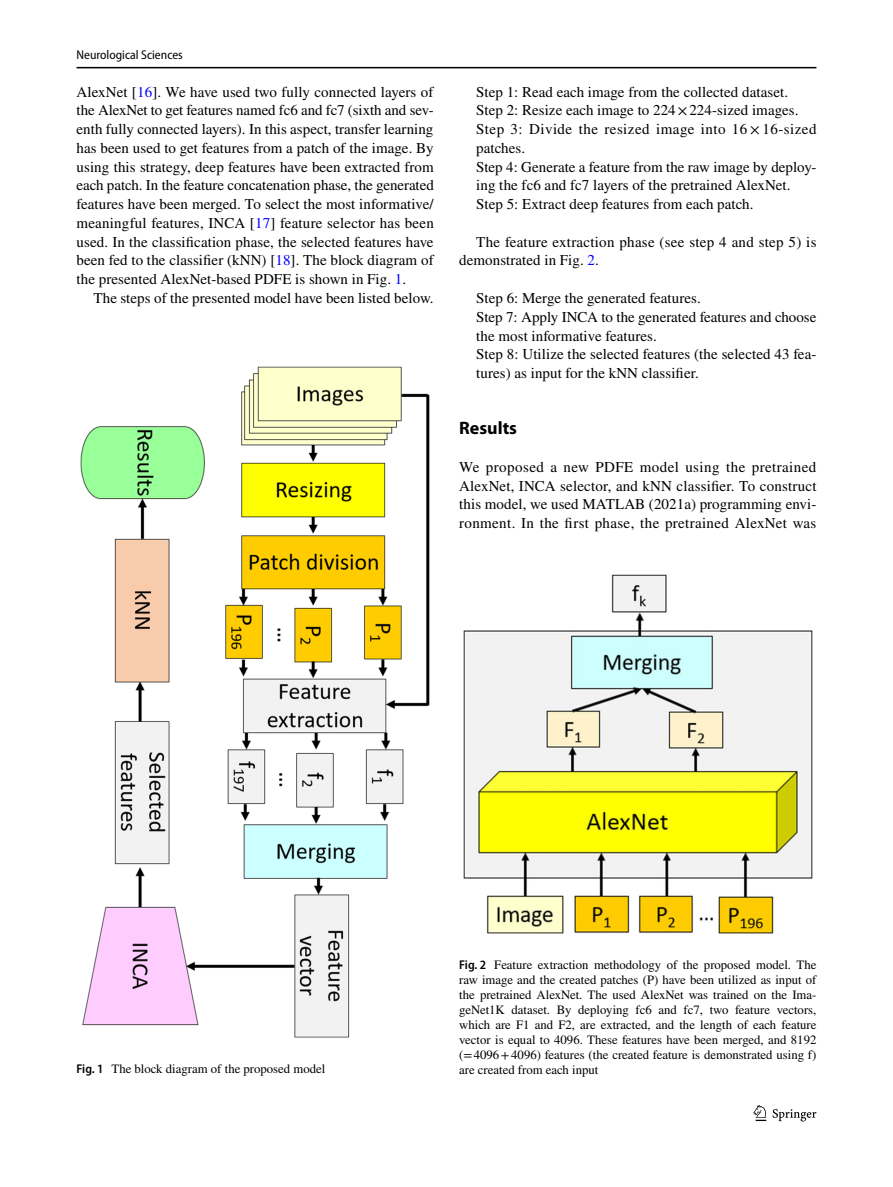
<style>
.page{position:relative;width:893px;height:1187px;background:#fff}
.page>*{position:absolute;margin:0;border:0;box-sizing:border-box;transform-origin:0 0}
.t1{font:700 18px "Myriad Pro";color:#000}
.t2{font:15px/18.8px "STIX";letter-spacing:.005em;color:#000}
.t3{font:12.75px/15px "STIX";color:#000;text-align:justify}
.t4{font:semi-condensed 12.75px "Myriad Pro";color:#000}
.s1{color:#00f}
.s2{font-family:"Myriad Pro";font-weight:600;font-stretch:semi-condensed}
</style>
<div class="page">
<hr style="left:77px;top:67px;width:739px;height:1px;background:#000">
<svg style="left:753px;top:1105px;width:13px;height:15px"></svg>
<svg style="left:773px;top:1109px;width:43px;height:12px"></svg>
<img style="left:81px;top:366px;width:348px;height:671px">
<img style="left:463px;top:574px;width:349px;height:359px">
<p class="t4" style="left:77px;top:48px;width:108px">Neurological Sciences</p>
<p class="t2" style="left:77px;top:83px;width:359px;text-align:justify">AlexNet [<span class="s1">16</span>]. We have used two fully connected layers of the AlexNet to get features named fc6 and fc7 (sixth and sev&shy;enth fully connected layers). In this aspect, transfer learning has been used to get features from a patch of the image. By using this strategy, deep features have been extracted from each patch. In the feature concatenation phase, the generated features have been merged. To select the most informative/ meaningful features, INCA [<span class="s1">17</span>] feature selector has been used. In the classification phase, the selected features have been fed to the classifier (kNN) [<span class="s1">18</span>]. The block diagram of the presented AlexNet-based PDFE is shown in Fig. <span class="s1">1</span>.</p>
<p class="t2" style="left:94px;top:289px;width:342px">The steps of the presented model have been listed below.</p>
<p class="t2" style="left:476px;top:83px;width:342px">Step 1: Read each image from the collected dataset.<br>Step 2: Resize each image to 224×224-sized images.<br>Step 3: Divide the resized image into 16 × 16-sized patches.<br>Step 4: Generate a feature from the raw image by deploy&shy;ing the fc6 and fc7 layers of the pretrained AlexNet.<br>Step 5: Extract deep features from each patch.</p>
<p class="t2" style="left:459px;top:233px;width:359px;text-indent:17px">The feature extraction phase (see step 4 and step 5) is demonstrated in Fig. <span class="s1">2</span>.</p>
<p class="t2" style="left:476px;top:289px;width:342px">Step 6: Merge the generated features.<br>Step 7: Apply INCA to the generated features and choose the most informative features.<br>Step 8: Utilize the selected features (the selected 43 fea&shy;tures) as input for the kNN classifier.</p>
<p class="t1" style="left:459px;top:416px;width:59px">Results</p>
<p class="t2" style="left:459px;top:458px;width:359px;text-align:justify">We proposed a new PDFE model using the pretrained AlexNet, INCA selector, and kNN classifier. To construct this model, we used MATLAB (2021a) programming envi&shy;ronment. In the first phase, the pretrained AlexNet was</p>
<p class="t3" style="left:77px;top:1061px;width:250px"><span class="s2">Fig. 1</span> The block diagram of the proposed model</p>
<p class="t3" style="left:459px;top:957px;width:359px"><span class="s2">Fig. 2</span> Feature extraction methodology of the proposed model. The raw image and the created patches (P) have been utilized as input of the pretrained AlexNet. The used AlexNet was trained on the Ima&shy;geNet1K dataset. By deploying fc6 and fc7, two feature vectors, which are F1 and F2, are extracted, and the length of each feature vector is equal to 4096. These features have been merged, and 8192 (=4096+4096) features (the created feature is demonstrated using f) are created from each input</p>
</div>
